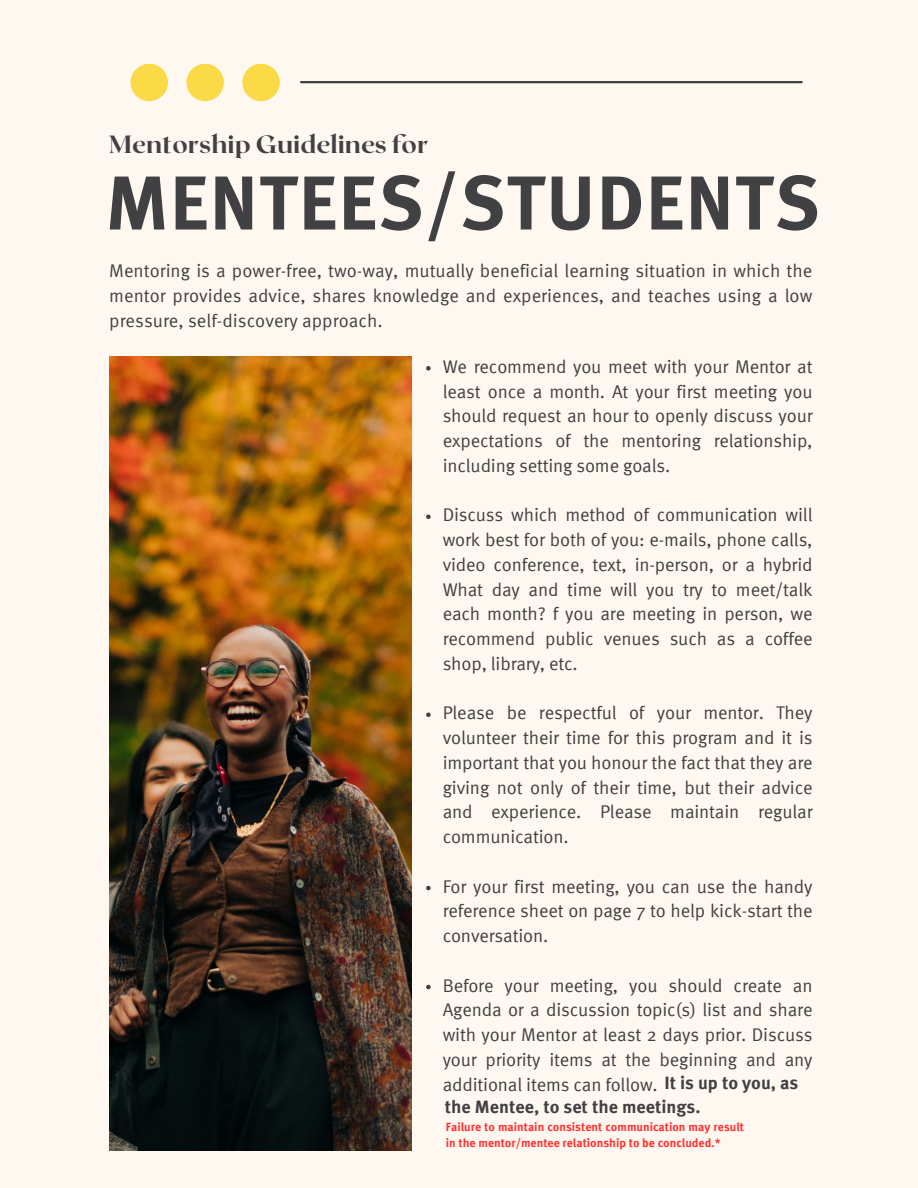
<style>
.page{position:relative;width:918px;height:1188px;background:#fff8f0}
.page>*{position:absolute;margin:0;border:0;box-sizing:border-box;transform-origin:0 0}
.t1{font:700 76.2px "Meta Pro";letter-spacing:.015em;color:#414042}
.t2{font:800 24.9px "Roxborough CF";color:#414042}
.t3{font:18.3px/24.8px "Meta Pro";letter-spacing:-.01em;color:#414042;text-align:justify}
.t4{font:700 18px "Meta Pro";color:#414042}
.t5{font:700 12px/15.9px "Meta Pro";color:#ff3131}
.s1{font-weight:700;font-size:18px}
</style>
<div class="page">
<div style="left:131px;top:64px;width:37px;height:37px;background:#fada46;border-radius:50%"></div>
<hr style="left:300px;top:81px;width:503px;height:2px;background:#414042">
<div style="left:186px;top:64px;width:38px;height:37px;background:#fada46;border-radius:50%"></div>
<div style="left:242px;top:64px;width:38px;height:37px;background:#fada46;border-radius:50%"></div>
<svg style="left:426px;top:366px;width:5px;height:5px"></svg>
<svg style="left:426px;top:515px;width:5px;height:4px"></svg>
<svg style="left:426px;top:713px;width:5px;height:4px"></svg>
<svg style="left:426px;top:886px;width:5px;height:4px"></svg>
<svg style="left:426px;top:985px;width:5px;height:4px"></svg>
<img style="left:109px;top:356px;width:303px;height:795px">
<h4 class="t2" style="left:109px;top:128px;width:320px">Mentorship Guidelines for</h4>
<h2 class="t1" style="left:106px;top:171px;width:716px">MENTEES/STUDENTS</h2>
<h1 class="t3" style="left:109px;top:260px;width:705px">Mentoring is a power-free, two-way, mutually beneficial learning situation in which the mentor provides advice, shares knowledge and experiences, and teaches using a low pressure, self-discovery approach.</h1>
<p class="t3" style="left:443px;top:356px;width:371px">We recommend you meet with your Mentor at least once a month. At your first meeting you should request an hour to openly discuss your expectations of the mentoring relationship, including setting some goals.</p>
<p class="t3" style="left:443px;top:504px;width:371px">Discuss which method of communication will work best for both of you: e-mails, phone calls, video conference, text, in-person, or a hybrid What day and time will you try to meet/talk each month? f you are meeting in person, we recommend public venues such as a coffee shop, library, etc.</p>
<p class="t3" style="left:443px;top:702px;width:371px">Please be respectful of your mentor. They volunteer their time for this program and it is important that you honour the fact that they are giving not only of their time, but their advice and experience. Please maintain regular communication.</p>
<p class="t3" style="left:443px;top:875px;width:371px">For your first meeting, you can use the handy reference sheet on page 7 to help kick-start the conversation.</p>
<p class="t3" style="left:443px;top:974px;width:371px">Before your meeting, you should create an Agenda or a discussion topic(s) list and share with your Mentor at least 2 days prior. Discuss your priority items at the beginning and any additional items can follow. <span class="s1">It is up to you, as</span></p>
<h3 class="t4" style="left:445px;top:1099px;width:257px">the Mentee, to set the meetings.</h3>
<p class="t5" style="left:446px;top:1120px;width:300px">Failure to maintain consistent communication may result in the mentor/mentee relationship to be concluded.*</p>
</div>
